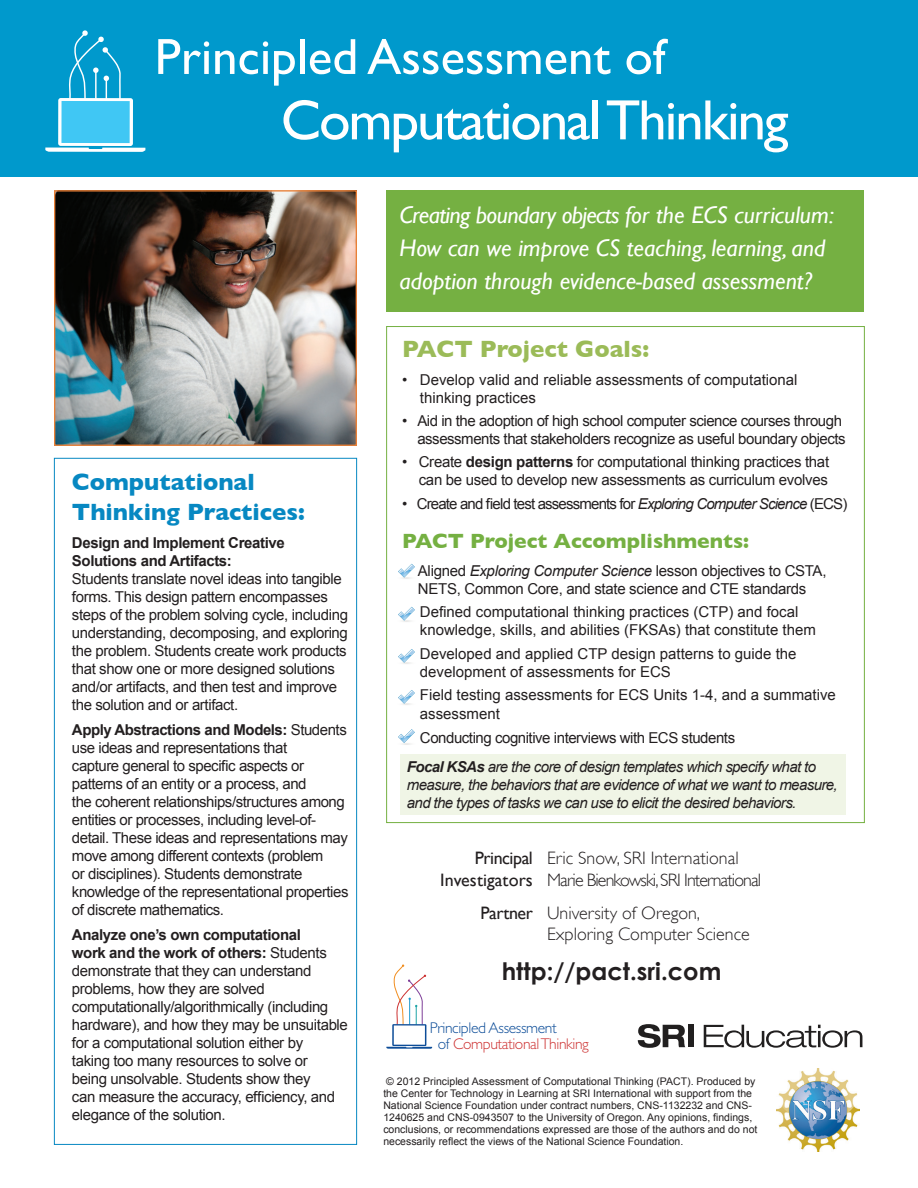
<style>
.page{position:relative;width:918px;height:1188px;background:#fff}
.page>*{position:absolute;margin:0;border:0;box-sizing:border-box;transform-origin:0 0}
.t1{font:57px "Gill Sans";letter-spacing:-.035em;color:#fff}
.t2{font:51px "Gill Sans";color:#fff}
.body{font:700 24.15px "Century Gothic";color:#231f20}
.subhead{font:italic 24px/33px "Gill Sans";color:#fff}
.heading_3{font:700 24px/30px "Gill Sans";color:#0788c2}
.heading_3-2{font:700 24px "Gill Sans";color:#9bbb58}
.heading_3-3{font:700 21px "Gill Sans";color:#75b042}
.body-2{font:300 18px/22.5px "Gill Sans";letter-spacing:-.05em;color:#231f20}
.head_2{font:300 18px/21.6px "Gill Sans";color:#231f20}
.body-3{font:18px "Gill Sans";letter-spacing:-.02em;color:#231f20}
.body-4{font:18px "Gill Sans";letter-spacing:.005em;color:#231f20}
.t3{font:300 15.6px/15.6px "Gill Sans";letter-spacing:-.025em;color:#0d4d98}
.body-5{font:15px/18px "Arial";letter-spacing:-.025em;color:#231f20}
.body-6{font:15px/18px "Arial";color:#231f20}
.body-7{font:italic 15px/18px "Arial";letter-spacing:-.04em;color:#231f20}
.body-8{font:15px "Arial";letter-spacing:-.055em;color:#231f20}
.body-9{font:10.5px/12px "Arial";color:#231f20}
.s1{font-weight:700}
.s2{font-style:italic}
.s3{color:#cd3232}
</style>
<div class="page">
<div style="left:0;top:0;width:918px;height:176px;background:#09c"></div>
<img style="left:56px;top:192px;width:299px;height:252px">
<div style="left:54px;top:190px;width:303px;height:256px;border:1px solid #e98037"></div>
<img style="left:776px;top:1068px;width:83px;height:84px">
<svg style="left:45px;top:30px;width:100px;height:122px"></svg>
<div style="left:386px;top:190px;width:478px;height:122px;background:#75b042"></div>
<div style="left:400px;top:754px;width:445px;height:61px;background:#f0f5e6"></div>
<svg style="left:386px;top:964px;width:46px;height:85px"></svg>
<svg style="left:638px;top:1024px;width:47px;height:24px"></svg>
<div style="left:688px;top:1025px;width:5px;height:22px;background:#211f1f"></div>
<svg style="left:704px;top:1025px;width:158px;height:23px"></svg>
<svg style="left:398px;top:564px;width:17px;height:14px"></svg>
<svg style="left:398px;top:607px;width:17px;height:14px"></svg>
<svg style="left:398px;top:649px;width:17px;height:14px"></svg>
<svg style="left:398px;top:690px;width:17px;height:14px"></svg>
<img style="left:402px;top:743px;width:9px;height:2px">
<svg style="left:398px;top:729px;width:17px;height:14px"></svg>
<p class="t2" style="left:155px;top:27px;width:512px">Principled Assessment of</p>
<p class="t1" style="left:281px;top:87px;width:509px">Computational Thinking</p>
<p class="heading_3" style="left:72px;top:467px;width:234px">Computational<br>Thinking Practices:</p>
<p class="body-5" style="left:72px;top:534px;width:278px"><span class="s1">Design and Implement Creative Solutions and Artifacts:<br></span>Students translate novel ideas into tangible forms. This design pattern encompasses steps of the problem solving cycle, including understanding, decomposing, and exploring the problem. Students create work products that show one or more designed solutions and/or artifacts, and then test and improve the solution and or artifact.</p>
<p class="body-5" style="left:72px;top:721px;width:278px"><span class="s1">Apply Abstractions and Models:</span> Students use ideas and representations that<br>capture general to specific aspects or patterns of an entity or a process, and<br>the coherent relationships/structures among entities or processes, including level-of&shy;detail. These ideas and representations may move among different contexts (problem<br>or disciplines). Students demonstrate knowledge of the representational properties of discrete mathematics.</p>
<p class="body-5" style="left:72px;top:926px;width:277px"><span class="s1">Analyze one’s own computational<br>work and the work of others:</span> Students demonstrate that they can understand problems, how they are solved computationally/algorithmically (including hardware), and how they may be unsuitable for a computational solution either by<br>taking too many resources to solve or<br>being unsolvable. Students show they<br>can measure the accuracy, efficiency, and elegance of the solution.</p>
<p class="subhead" style="left:400px;top:198px;width:436px">Creating boundary objects for the ECS curriculum:<br>How can we improve CS teaching, learning, and adoption through evidence-based assessment?</p>
<p class="heading_3-2" style="left:402px;top:335px;width:248px">PACT Project Goals:</p>
<p class="body-6" style="left:420px;top:371px;width:379px;text-indent:-18px">• Develop valid and reliable assessments of computational thinking practices</p>
<p class="body-5" style="left:402px;top:412px;width:445px;text-align:right">• Aid in the adoption of high school computer science courses through assessments that stakeholders recognize as useful boundary objects</p>
<p class="body-5" style="left:402px;top:453px;width:428px;text-align:right">• Create <span class="s1">design patterns</span> for computational thinking practices that can be used to develop new assessments as curriculum evolves</p>
<p class="body-8" style="left:402px;top:494px;width:447px">• Create and field test assessments for <span class="s2">Exploring Computer Science</span> (ECS)</p>
<p class="heading_3-3" style="left:402px;top:529px;width:348px">PACT Project Accomplishments:</p>
<p class="body-5" style="left:418px;top:562px;width:410px">Aligned <span class="s2">Exploring Computer Science</span> lesson objectives to CSTA,<br>NETS, Common Core, and state science and CTE standards</p>
<p class="body-6" style="left:420px;top:603px;width:397px">Defined computational thinking practices (CTP) and focal knowledge, skills, and abilities (FKSAs) that constitute them</p>
<p class="body-6" style="left:420px;top:644px;width:378px">Developed and applied CTP design patterns to guide the development of assessments for ECS</p>
<p class="body-6" style="left:420px;top:685px;width:417px;line-height:19.5px">Field testing assessments for ECS Units 1-4, and a summative assessment</p>
<p class="body-5" style="left:420px;top:729px;width:317px">Conducting cognitive interviews with ECS students</p>
<p class="body-7" style="left:407px;top:758px;width:432px"><span class="s1">Focal KSAs</span> are the core of design templates which specify what to measure, the behaviors that are evidence of what we want to measure, and the types of tasks we can use to elicit the desired behaviors.</p>
<p class="body-3" style="left:475px;top:847px;width:60px">Principal</p>
<p class="body-4" style="left:440px;top:870px;width:94px">Investigators</p>
<p class="body-2" style="left:547px;top:846px;width:216px">Eric Snow, SRI International<br>Marie Bienkowski, SRI International</p>
<p class="body-3" style="left:481px;top:902px;width:54px">Partner</p>
<p class="head_2" style="left:547px;top:902px;width:204px">University of Oregon,<br>Exploring Computer Science</p>
<p class="body" style="left:502px;top:956px;width:221px">http://pact.sri.com</p>
<p class="t3" style="left:438px;top:1020px;width:153px;text-indent:-8px">Principled Assessment<br>of <span class="s3">Computational Thinking</span></p>
<p class="body-9" style="left:383px;top:1076px;width:376px">© 2012 Principled Assessment of Computational Thinking (PACT). Produced by the Center for Technology in Learning at SRI International with support from the National Science Foundation under contract numbers, CNS-1132232 and CNS-1240625 and CNS-0943507 to the University of Oregon. Any opinions, findings, conclusions, or recommendations expressed are those of the authors and do not necessarily reflect the views of the National Science Foundation.</p>
</div>
